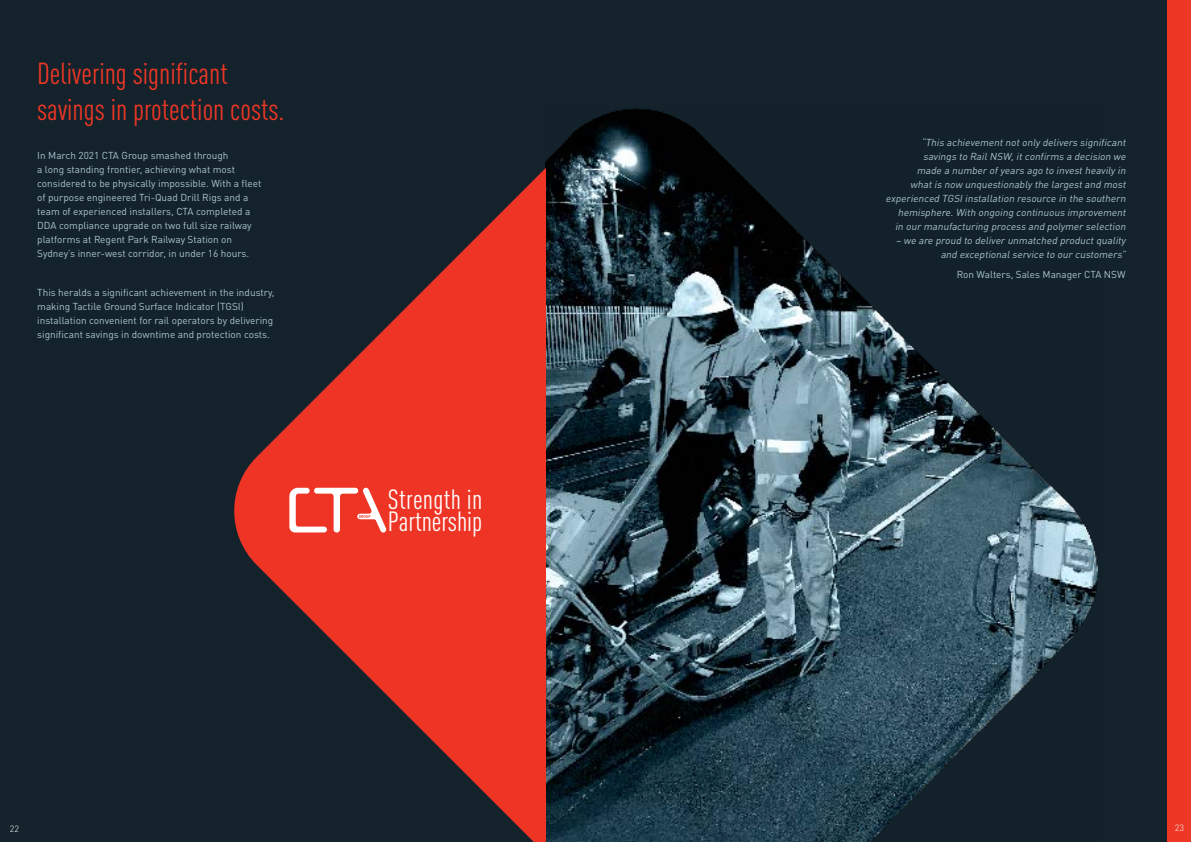
<style>
.page{position:relative;width:1191px;height:842px;background:#13222b}
.page>*{position:absolute;margin:0;border:0;box-sizing:border-box;transform-origin:0 0}
.t1{font:condensed 30px/35.7px "DINOT";color:#ee3725}
.t2{font:condensed 27.5px/21.7px "DINOT";letter-spacing:-.005em;color:#fff}
.t3{font:10px/14px "DINOT";color:#abc6d3}
.t4{font:italic 10px/14px "DINOT";color:#abc6d3;text-align:right}
.t5{font:300 9px "DINOT";color:#fff}
</style>
<div class="page">
<div style="left:1168px;top:0;width:23px;height:842px;background:#ee3725"></div>
<img style="left:545px;top:109px;width:552px;height:733px">
<svg style="left:234px;top:169px;width:311px;height:673px;fill:#ee3424"></svg>
<svg style="left:289px;top:488px;width:97px;height:44px"></svg>
<h1 class="t1" style="left:37px;top:55px;width:249px">Delivering significant savings in protection costs.</h1>
<p class="t3" style="left:37px;top:148px;width:226px">In March 2021 CTA Group smashed through<br>a long standing frontier, achieving what most considered to be physically impossible. With a fleet of purpose engineered Tri-Quad Drill Rigs and a team of experienced installers, CTA completed a DDA compliance upgrade on two full size railway platforms at Regent Park Railway Station on Sydney’s inner-west corridor, in under 16 hours.</p>
<p class="t3" style="left:37px;top:285px;width:239px">This heralds a significant achievement in the industry, making Tactile Ground Surface Indicator (TGSI) installation convenient for rail operators by delivering significant savings in downtime and protection costs.</p>
<h2 class="t2" style="left:388px;top:488px;width:96px">Strength in<br>Partnership</h2>
<p class="t4" style="left:885px;top:136px;width:244px">“This achievementnotonly delivers significant savings to RailNSW,itconfirms a decision we<br>made a number ofyears ago to investheavily in whatis now unquestionably the largestand most experienced TGSIinstallation resource in the southern hemisphere.With ongoing continuous improvement in our manufacturing process and polymer selection</p>
<p class="t4" style="left:896px;top:234px;width:233px">– we are proud to deliver unmatched productquality and exceptionalservice to our customers”</p>
<p class="t3" style="left:957px;top:267px;width:170px">Ron Walters, Sales Manager CTA NSW</p>
<p class="t5" style="left:10px;top:823px;width:11px">22</p>
<p class="t5" style="left:1175px;top:822px;width:11px">23</p>
</div>
